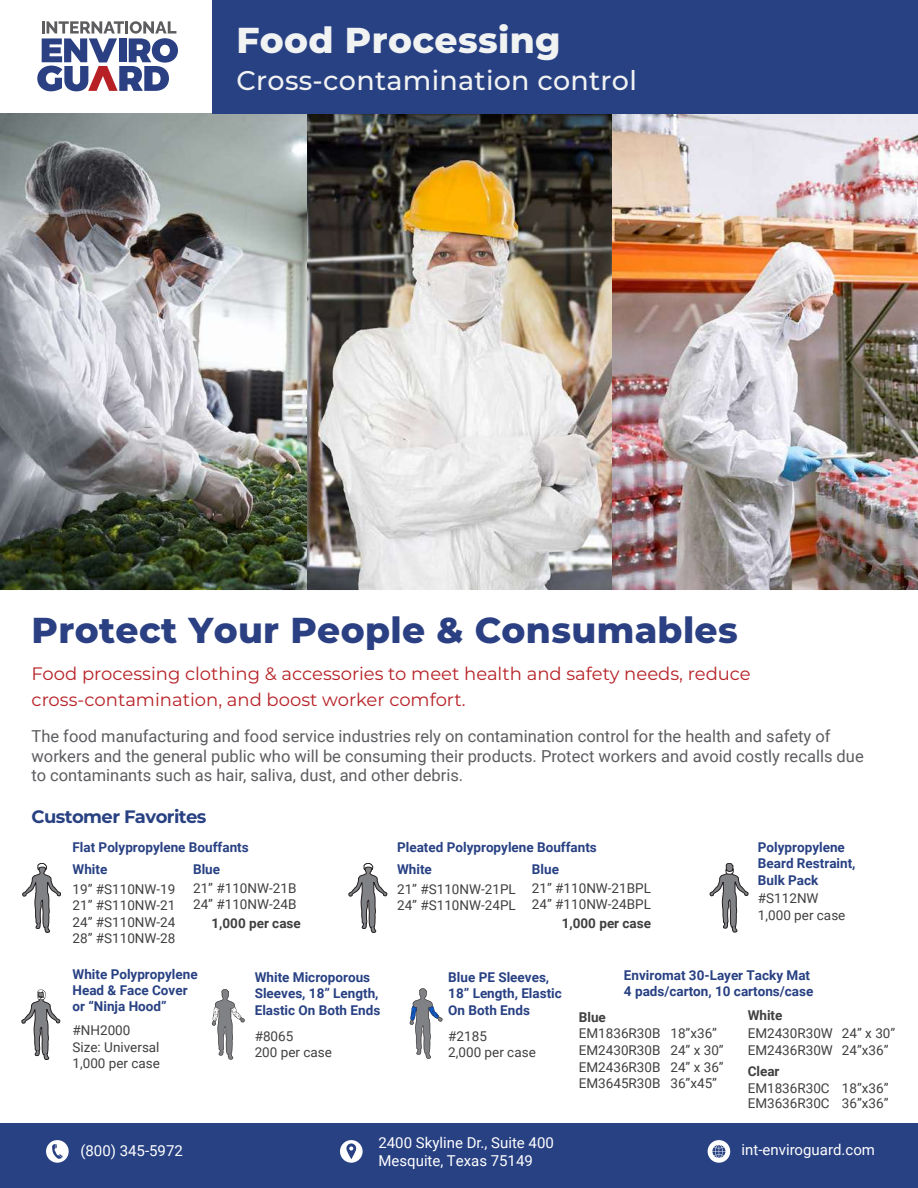
<style>
.page{position:relative;width:918px;height:1188px;background:#fff}
.page>*{position:absolute;margin:0;border:0;box-sizing:border-box;transform-origin:0 0}
.t1{font:800 36px "Montserrat";letter-spacing:.01em;color:#2b4082}
.t2{font:800 36px "Montserrat";letter-spacing:.01em;color:#f1f2f2}
.t3{font:500 27px "Montserrat";letter-spacing:.01em;color:#f1f2f2}
.t4{font:18px/25.5px "Montserrat";color:#b72126}
.t5{font:700 18px "Montserrat";letter-spacing:-.03em;color:#284183}
.t6{font:16.5px/19.8px "Roboto";color:#5c5d60}
.t7{font:15px/18px "Roboto";color:#fff}
.t8{font:13.5px/16.2px "Roboto";color:#404040}
.t9{font:700 13.5px/16.2px "Roboto";color:#284183}
.t10{font:700 13.5px "Roboto";color:#404040}
</style>
<div class="page">
<img style="left:1px;top:113px;width:917px;height:477px">
<div style="left:0;top:1124px;width:918px;height:64px;background:#284183"></div>
<svg style="left:46px;top:1140px;width:23px;height:23px"></svg>
<svg style="left:340px;top:1140px;width:23px;height:23px"></svg>
<svg style="left:708px;top:1140px;width:22px;height:23px"></svg>
<svg style="left:37px;top:21px;width:141px;height:70px"></svg>
<div style="left:213px;top:0;width:705px;height:114px;background:#284183"></div>
<svg style="left:22px;top:863px;width:39px;height:70px"></svg>
<svg style="left:349px;top:863px;width:38px;height:70px"></svg>
<svg style="left:710px;top:863px;width:38px;height:69px"></svg>
<svg style="left:22px;top:990px;width:38px;height:70px"></svg>
<svg style="left:212px;top:989px;width:33px;height:71px"></svg>
<svg style="left:410px;top:988px;width:33px;height:71px"></svg>
<h1 class="t2" style="left:236px;top:13px;width:326px">Food Processing</h1>
<h2 class="t3" style="left:236px;top:62px;width:402px">Cross-contamination control</h2>
<h1 class="t1" style="left:32px;top:604px;width:708px">Protect Your People &amp; Consumables</h1>
<h3 class="t4" style="left:32px;top:660px;width:721px">Food processing clothing &amp; accessories to meet health and safety needs, reduce cross-contamination, and boost worker comfort.</h3>
<p class="t6" style="left:32px;top:725px;width:834px">The food manufacturing and food service industries rely on contamination control for the health and safety of workers and the general public who will be consuming their products. Protect workers and avoid costly recalls due to contaminants such as hair, saliva, dust, and other debris.</p>
<h3 class="t5" style="left:31px;top:804px;width:177px">Customer Favorites</h3>
<p class="t9" style="left:73px;top:839px;width:178px">Flat Polypropylene Bouffants</p>
<p class="t8" style="left:73px;top:881px;width:104px;text-align:justify">19” #S110NW-19<br>21” #S110NW-21<br>24” #S110NW-24<br>28” #S110NW-28</p>
<p class="t9" style="left:397px;top:839px;width:201px">Pleated Polypropylene Bouffants</p>
<p class="t8" style="left:397px;top:881px;width:120px">21” #S110NW-21PL<br>24” #S110NW-24PL</p>
<p class="t9" style="left:73px;top:860px;width:36px">White</p>
<p class="t9" style="left:193px;top:860px;width:29px">Blue</p>
<p class="t8" style="left:193px;top:879px;width:105px">21” #110NW-21B<br>24” #110NW-24B</p>
<p class="t9" style="left:397px;top:860px;width:36px">White</p>
<p class="t9" style="left:532px;top:860px;width:29px">Blue</p>
<p class="t8" style="left:532px;top:879px;width:121px">21” #110NW-21BPL<br>24” #110NW-24BPL</p>
<p class="t10" style="left:211px;top:914px;width:91px">1,000 per case</p>
<p class="t10" style="left:562px;top:914px;width:91px">1,000 per case</p>
<p class="t9" style="left:758px;top:839px;width:99px">Polypropylene<br>Beard Restraint,<br>Bulk Pack</p>
<p class="t8" style="left:758px;top:890px;width:89px">#S112NW<br>1,000 per case</p>
<p class="t9" style="left:73px;top:966px;width:127px">White Polypropylene<br>Head &amp; Face Cover or “Ninja Hood”</p>
<p class="t8" style="left:73px;top:1022px;width:89px">#NH2000<br>Size: Universal<br>1,000 per case</p>
<p class="t7" style="left:80px;top:1142px;width:104px">(800) 345-5972</p>
<p class="t9" style="left:255px;top:968px;width:117px">White Microporous</p>
<p class="t9" style="left:255px;top:985px;width:127px">Sleeves, 18” Length,<br>Elastic On Both Ends</p>
<p class="t8" style="left:255px;top:1028px;width:79px;line-height:15.6px">#8065<br>200 per case</p>
<p class="t9" style="left:448px;top:968px;width:102px">Blue PE Sleeves,</p>
<p class="t9" style="left:624px;top:966px;width:191px">Enviromat 30-Layer Tacky Mat<br>4 pads/carton, 10 cartons/case</p>
<p class="t8" style="left:579px;top:1025px;width:140px">EM1836R30B 18”x36”</p>
<p class="t9" style="left:448px;top:985px;width:115px">18” Length, Elastic<br>On Both Ends</p>
<p class="t8" style="left:448px;top:1028px;width:89px;line-height:15.6px">#2185<br>2,000 per case</p>
<p class="t10" style="left:748px;top:1006px;width:36px">White</p>
<p class="t10" style="left:579px;top:1007px;width:29px">Blue</p>
<p class="t8" style="left:842px;top:1025px;width:55px">24” x 30”</p>
<p class="t8" style="left:748px;top:1025px;width:87px">EM2430R30W</p>
<p class="t8" style="left:579px;top:1042px;width:146px">EM2430R30B 24” x 30”</p>
<p class="t8" style="left:748px;top:1042px;width:142px">EM2436R30W 24”x36”</p>
<p class="t8" style="left:670px;top:1058px;width:55px">24” x 36”</p>
<p class="t8" style="left:579px;top:1058px;width:83px">EM2436R30B</p>
<p class="t10" style="left:748px;top:1062px;width:33px">Clear</p>
<p class="t8" style="left:579px;top:1075px;width:140px">EM3645R30B 36”x45”</p>
<p class="t8" style="left:748px;top:1080px;width:142px">EM1836R30C 18”x36”</p>
<p class="t8" style="left:748px;top:1095px;width:142px">EM3636R30C 36”x36”</p>
<p class="t7" style="left:378px;top:1133px;width:177px">2400 Skyline Dr., Suite 400<br>Mesquite, Texas 75149</p>
<p class="t7" style="left:742px;top:1140px;width:135px">int-enviroguard.com</p>
</div>
